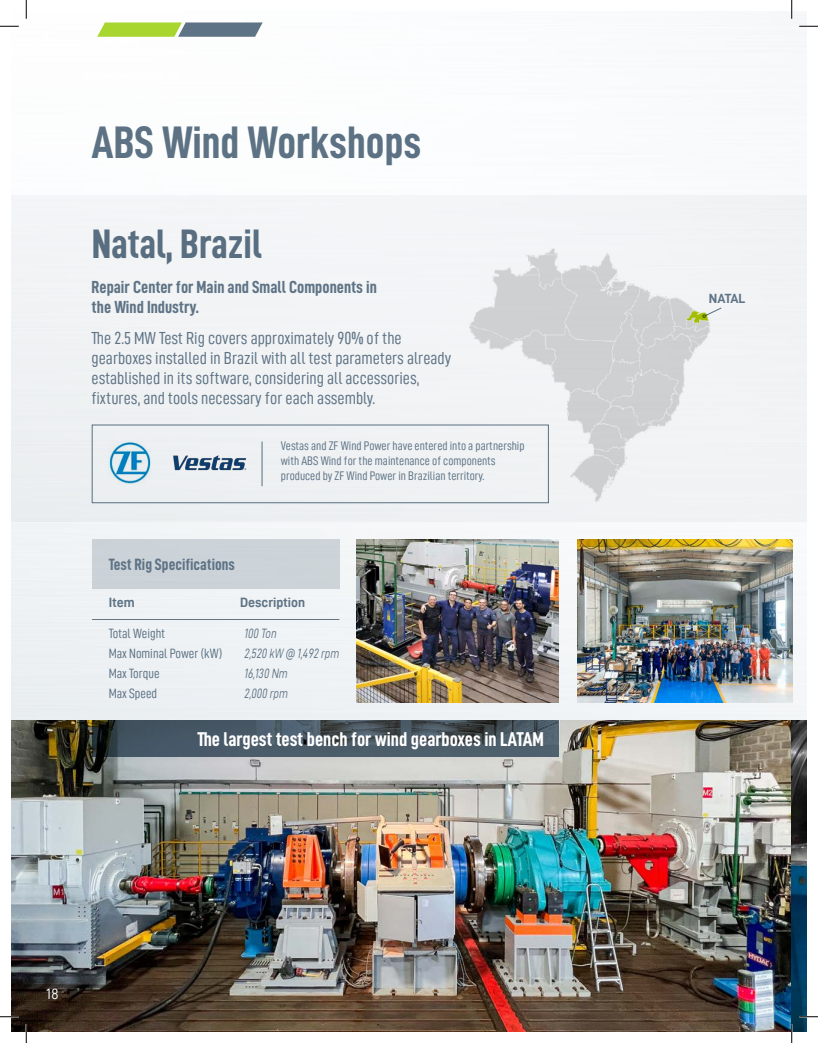
<style>
.page{position:relative;width:818px;height:1043px;background:#fff}
.page>*{position:absolute;margin:0;border:0;box-sizing:border-box;transform-origin:0 0}
.t1{font:45.62px "D DIN Condensed Bold";color:#5e7385}
.t2{font:41.25px "D DIN Condensed Bold";color:#5e7385}
.t3{font:20px "D DIN Condensed Bold";color:#fff}
.t4{font:17.5px/20px "D DIN Condensed";color:#5e7385}
.t5{font:17.5px/20px "D DIN Condensed Bold";color:#5e7385}
.t6{font:16.38px "D DIN Condensed Bold";color:#5e7385}
.t7{font:15px "D DIN";color:#fff}
.t8{font:13.62px/20px "D DIN Condensed";color:#5e7385}
.t9{font:13.62px/20px "D DIN Italic";color:#5e7385;scale:.8 1}
.t10{font:13.62px "D DIN Bold";color:#5e7385}
.t11{font:13.38px "D DIN Bold";letter-spacing:-.03em;color:#5e7385}
.t12{font:12.5px/15px "D DIN Condensed";color:#5e7385}
</style>
<div class="page">
<img style="left:11px;top:11px;width:795px;height:709px">
<div style="left:92px;top:539px;width:247px;height:50px;background:#ccd3d8"></div>
<img style="left:11px;top:720px;width:795px;height:311px">
<img style="left:356px;top:539px;width:203px;height:163px">
<hr style="left:92px;top:619px;width:247px;height:1px;background:#5e7385">
<div style="left:11px;top:195px;width:795px;height:326px;background:#f1f3f5"></div>
<img style="left:577px;top:539px;width:215px;height:163px">
<img style="left:173px;top:455px;width:74px;height:15px">
<hr style="left:262px;top:441px;width:1px;height:45px;background:#5f7688">
<svg style="left:97px;top:22px;width:165px;height:15px;background:#90ad6c"></svg>
<img style="left:469px;top:248px;width:241px;height:255px">
<svg style="left:702px;top:307px;width:20px;height:11px"></svg>
<img style="left:109px;top:441px;width:43px;height:43px">
<div style="left:92px;top:425px;width:456px;height:78px;border:1px solid #5f7688"></div>
<svg style="left:92px;top:720px;width:467px;height:36px;background:#44535e"></svg>
<svg style="left:0;top:25px;width:19px;height:2px"></svg>
<svg style="left:799px;top:25px;width:19px;height:2px"></svg>
<svg style="left:0;top:1015px;width:19px;height:2px"></svg>
<svg style="left:799px;top:1015px;width:19px;height:2px"></svg>
<svg style="left:25px;top:0;width:2px;height:19px"></svg>
<svg style="left:25px;top:1024px;width:2px;height:18px"></svg>
<svg style="left:790px;top:0;width:2px;height:19px"></svg>
<svg style="left:790px;top:1024px;width:2px;height:18px"></svg>
<h1 class="t1" style="left:92px;top:117px;width:331px">ABS Wind Workshops</h1>
<h2 class="t2" style="left:92px;top:221px;width:172px">Natal, Brazil</h2>
<p class="t5" style="left:92px;top:277px;width:287px">Repair Center for Main and Small Components in the Wind Industry.</p>
<p class="t4" style="left:92px;top:328px;width:361px">The 2.5 MW Test Rig covers approximately 90% of the gearboxes installed in Brazil with all test parameters already established in its software, considering all accessories, fixtures, and tools necessary for each assembly.</p>
<p class="t12" style="left:281px;top:437px;width:245px">Vestas and ZF Wind Power have entered into a partnership with ABS Wind for the maintenance of components produced by ZF Wind Power in Brazilian territory.</p>
<p class="t6" style="left:109px;top:555px;width:128px">Test Rig Specifications</p>
<p class="t10" style="left:109px;top:595px;width:28px">Item</p>
<p class="t10" style="left:240px;top:595px;width:67px">Description</p>
<p class="t8" style="left:109px;top:622px;width:115px">Total Weight<br>Max Nominal Power (kW)<br>Max Torque<br>Max Speed</p>
<p class="t9" style="left:244px;top:622px;width:120px">100 Ton<br>2,520 kW @ 1,492 rpm<br>16,130 Nm<br>2,000 rpm</p>
<p class="t3" style="left:197px;top:727px;width:348px">The largest test bench for wind gearboxes in LATAM</p>
<p class="t7" style="left:46px;top:985px;width:14px">18</p>
<p class="t11" style="left:708px;top:291px;width:38px">NATAL</p>
</div>
